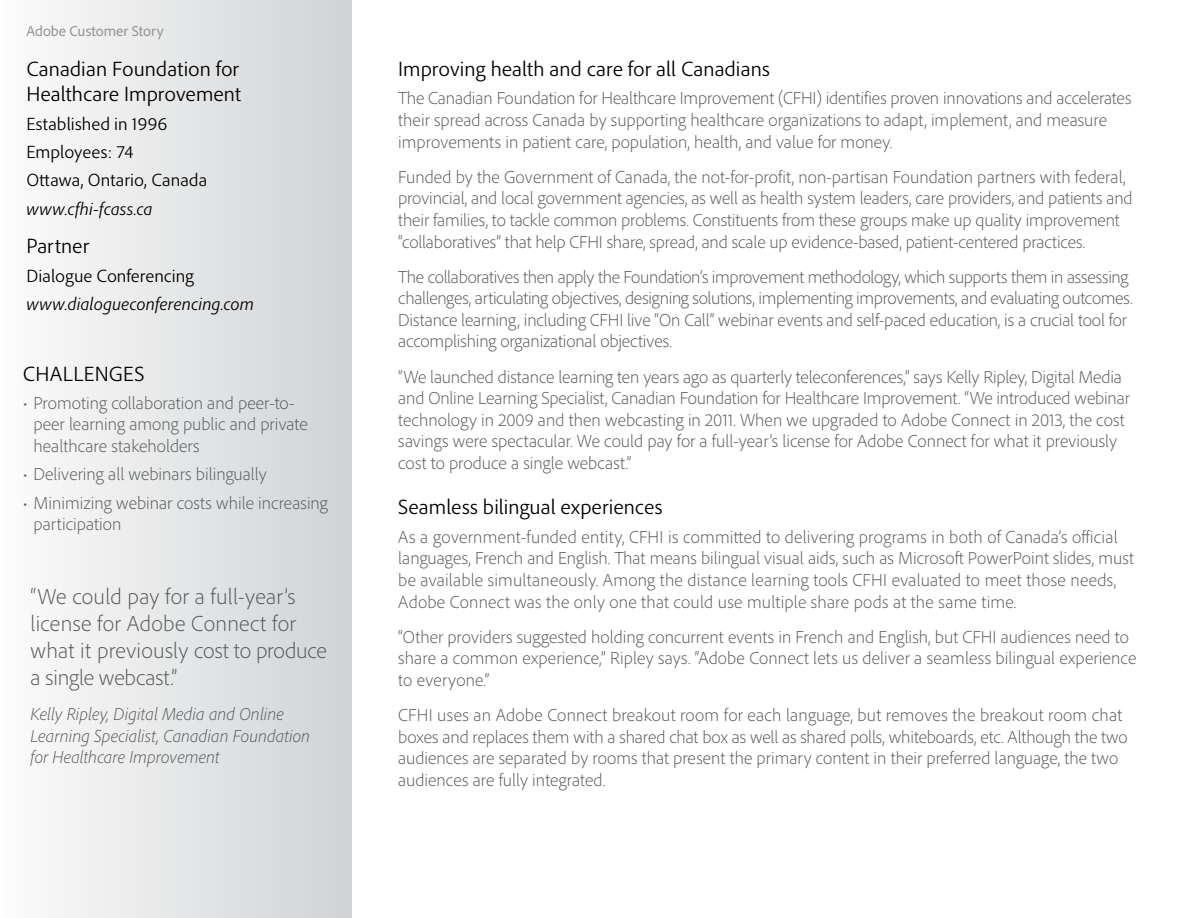
<style>
.page{position:relative;width:1188px;height:918px;background:#fff}
.page>*{position:absolute;margin:0;border:0;box-sizing:border-box;transform-origin:0 0}
.t1{font:300 22.5px/27px "Adobe Clean";letter-spacing:.01em;color:#58595b}
.t2{font:300 21px/25.2px "Adobe Clean";color:#000}
.t3{font:300 18px/21.6px "Adobe Clean";color:#58595b}
.t4{font:italic 300 18px/21.6px "Adobe Clean";color:#58595b}
.t5{font:300 18px/28.3px "Adobe Clean";color:#000}
.t6{font:italic 300 18px "Adobe Clean";letter-spacing:-.005em;color:#000}
.t7{font:15px "Adobe Clean";color:#939598}
</style>
<div class="page">
<div style="left:0;top:0;width:352px;height:918px;background:linear-gradient(to right,#fcfcfc,#d1d2d4)"></div>
<p class="t7" style="left:26px;top:21px;width:139px">Adobe Customer Story</p>
<p class="t2" style="left:26px;top:56px;width:216px">Canadian Foundation for<br>Healthcare Improvement</p>
<p class="t5" style="left:26px;top:109px;width:182px">Established in 1996<br>Employees: 74<br>Ottawa, Ontario, Canada</p>
<p class="t6" style="left:26px;top:197px;width:128px">www.cfhi-fcass.ca</p>
<p class="t2" style="left:26px;top:233px;width:65px">Partner</p>
<p class="t5" style="left:26px;top:261px;width:169px">Dialogue Conferencing</p>
<p class="t6" style="left:26px;top:292px;width:229px">www.dialogueconferencing.com</p>
<p class="t2" style="left:23px;top:360px;width:123px">CHALLENGES</p>
<p class="t3" style="left:33px;top:392px;width:276px;text-indent:-10px">• Promoting collaboration and peer-to&shy;peer learning among public and private healthcare stakeholders</p>
<p class="t3" style="left:23px;top:463px;width:245px">• Delivering all webinars bilingually</p>
<p class="t3" style="left:33px;top:492px;width:296px;text-indent:-10px">• Minimizing webinar costs while increasing participation</p>
<p class="t1" style="left:31px;top:582px;width:298px">“We could pay for a full-year’s license for Adobe Connect for what it previously cost to produce a single webcast.”</p>
<p class="t4" style="left:31px;top:703px;width:281px">Kelly Ripley, Digital Media and Online<br>Learning Specialist, Canadian Foundation for Healthcare Improvement</p>
<p class="t2" style="left:398px;top:56px;width:373px">Improving health and care for all Canadians</p>
<p class="t3" style="left:398px;top:87px;width:735px">The Canadian Foundation for Healthcare Improvement (CFHI) identifies proven innovations and accelerates their spread across Canada by supporting healthcare organizations to adapt, implement, and measure improvements in patient care, population, health, and value for money.</p>
<p class="t3" style="left:398px;top:165px;width:736px">Funded by the Government of Canada, the not-for-profit, non-partisan Foundation partners with federal, provincial, and local government agencies, as well as health system leaders, care providers, and patients and their families, to tackle common problems. Constituents from these groups make up quality improvement “collaboratives” that help CFHI share, spread, and scale up evidence-based, patient-centered practices.</p>
<p class="t3" style="left:398px;top:265px;width:736px">The collaboratives then apply the Foundation’s improvement methodology, which supports them in assessing challenges, articulating objectives, designing solutions, implementing improvements, and evaluating outcomes.<br>Distance learning, including CFHI live “On Call” webinar events and self-paced education, is a crucial tool for accomplishing organizational objectives.</p>
<p class="t3" style="left:398px;top:365px;width:733px">“We launched distance learning ten years ago as quarterly teleconferences,” says Kelly Ripley, Digital Media and Online Learning Specialist, Canadian Foundation for Healthcare Improvement. “We introduced webinar technology in 2009 and then webcasting in 2011. When we upgraded to Adobe Connect in 2013, the cost savings were spectacular. We could pay for a full-year’s license for Adobe Connect for what it previously cost to produce a single webcast.”</p>
<p class="t2" style="left:398px;top:494px;width:266px">Seamless bilingual experiences</p>
<p class="t3" style="left:398px;top:525px;width:737px">As a government-funded entity, CFHI is committed to delivering programs in both of Canada’s official languages, French and English. That means bilingual visual aids, such as Microsoft PowerPoint slides, must be available simultaneously. Among the distance learning tools CFHI evaluated to meet those needs, Adobe Connect was the only one that could use multiple share pods at the same time.</p>
<p class="t3" style="left:398px;top:625px;width:740px">“Other providers suggested holding concurrent events in French and English, but CFHI audiences need to share a common experience,” Ripley says. “Adobe Connect lets us deliver a seamless bilingual experience to everyone.”</p>
<p class="t3" style="left:398px;top:704px;width:731px">CFHI uses an Adobe Connect breakout room for each language, but removes the breakout room chat boxes and replaces them with a shared chat box as well as shared polls, whiteboards, etc. Although the two audiences are separated by rooms that present the primary content in their preferred language, the two audiences are fully integrated.</p>
</div>
